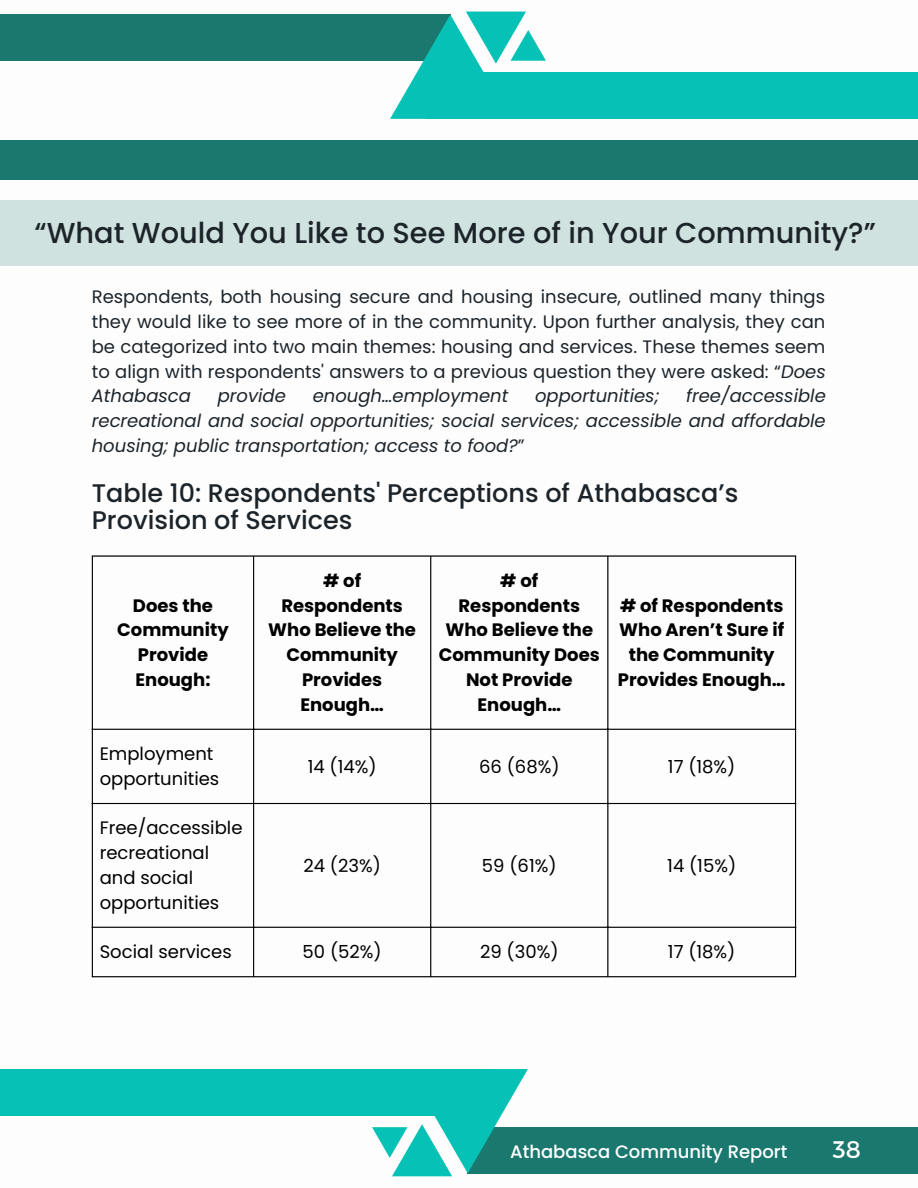
<style>
.page{position:relative;width:918px;height:1188px;background:#fff}
.page>*{position:absolute;margin:0;border:0;box-sizing:border-box;transform-origin:0 0}
.t1{font:500 28.8px "Poppins";color:#1c242a}
.t2{font:500 25.5px/27px "Poppins";color:#1c242a}
.t3{font:24px "Montserrat";color:#fff}
.t4{font:18px/24.8px "Poppins";color:#1c242a;text-align:justify}
.t5{font:700 18px/24.8px "Poppins";color:#000;text-align:center}
.t6{font:italic 18px/24.8px "Poppins";color:#1c242a;text-align:justify}
.t7{font:18px/24.8px "Poppins";color:#000}
.t8{font:500 18px "Poppins";color:#fff}
.s1{font-style:italic}
.s2{font-style:normal}
</style>
<div class="page">
<div style="left:0;top:15px;width:450px;height:46px;background:#1b786e"></div>
<div style="left:425px;top:73px;width:493px;height:46px;background:#06c2b6"></div>
<svg style="left:390px;top:12px;width:156px;height:107px"></svg>
<div style="left:0;top:140px;width:918px;height:39px;background:#1b786e"></div>
<div style="left:468px;top:1127px;width:450px;height:46px;background:#1b786e"></div>
<div style="left:0;top:1069px;width:493px;height:46px;background:#06c2b6"></div>
<svg style="left:372px;top:1069px;width:156px;height:107px"></svg>
<div style="left:0;top:201px;width:918px;height:65px;background:#cfe2e0"></div>
<hr style="left:92px;top:557px;width:1px;height:419px;background:#000">
<hr style="left:253px;top:557px;width:1px;height:419px;background:#000">
<hr style="left:430px;top:557px;width:1px;height:419px;background:#000">
<hr style="left:607px;top:557px;width:1px;height:419px;background:#000">
<hr style="left:795px;top:557px;width:1px;height:419px;background:#000">
<hr style="left:92px;top:555px;width:704px;height:2px;background:#000">
<hr style="left:92px;top:729px;width:704px;height:1px;background:#000">
<hr style="left:92px;top:803px;width:704px;height:1px;background:#000">
<hr style="left:92px;top:927px;width:704px;height:1px;background:#000">
<hr style="left:92px;top:976px;width:704px;height:1px;background:#000">
<p class="t1" style="left:35px;top:213px;width:843px">“What Would You Like to See More of in Your Community?”</p>
<p class="t4" style="left:92px;top:285px;width:736px">Respondents, both housing secure and housing insecure, outlined many things they would like to see more of in the community. Upon further analysis, they can be categorized into two main themes: housing and services. These themes seem to align with respondents' answers to a previous question they were asked: “<span class="s1">Does Athabasca</span></p>
<p class="t6" style="left:92px;top:384px;width:736px;text-indent:594px">free/accessible recreational and social opportunities; social services; accessible and affordable housing; public transportation; access to food?<span class="s2">”</span></p>
<p class="t2" style="left:92px;top:480px;width:648px">Table 10: Respondents' Perceptions of Athabasca’s<br>Provision of Services</p>
<p class="t6" style="left:218px;top:384px;width:70px">provide</p>
<p class="t6" style="left:313px;top:384px;width:197px">enough…employment</p>
<p class="t6" style="left:535px;top:384px;width:126px">opportunities;</p>
<p class="t5" style="left:117px;top:593px;width:113px">Does the<br>Community<br>Provide<br>Enough:</p>
<p class="t5" style="left:268px;top:568px;width:149px">#of<br>Respondents<br>Who Believe the<br>Community<br>Provides<br>Enough…</p>
<p class="t5" style="left:439px;top:568px;width:163px">#of<br>Respondents<br>Who Believe the<br>Community Does<br>Not Provide<br>Enough…</p>
<p class="t5" style="left:618px;top:593px;width:169px"># of Respondents<br>Who Aren’t Sure if the Community<br>Provides Enough…</p>
<p class="t7" style="left:100px;top:742px;width:121px">Employment opportunities</p>
<p class="t7" style="left:308px;top:754px;width:70px">14 (14%)</p>
<p class="t7" style="left:479px;top:754px;width:82px">66 (68%)</p>
<p class="t7" style="left:668px;top:754px;width:69px">17 (18%)</p>
<p class="t7" style="left:100px;top:816px;width:144px">Free/accessible recreational and social opportunities</p>
<p class="t7" style="left:303px;top:853px;width:79px">24 (23%)</p>
<p class="t7" style="left:482px;top:853px;width:76px">59 (61%)</p>
<p class="t7" style="left:667px;top:853px;width:70px">14 (15%)</p>
<p class="t7" style="left:100px;top:940px;width:134px">Social services</p>
<p class="t7" style="left:303px;top:940px;width:81px">50 (52%)</p>
<p class="t7" style="left:480px;top:940px;width:80px">29 (30%)</p>
<p class="t7" style="left:668px;top:940px;width:69px">17 (18%)</p>
<p class="t8" style="left:510px;top:1139px;width:279px">Athabasca Community Report</p>
<p class="t3" style="left:833px;top:1134px;width:29px">38</p>
</div>
